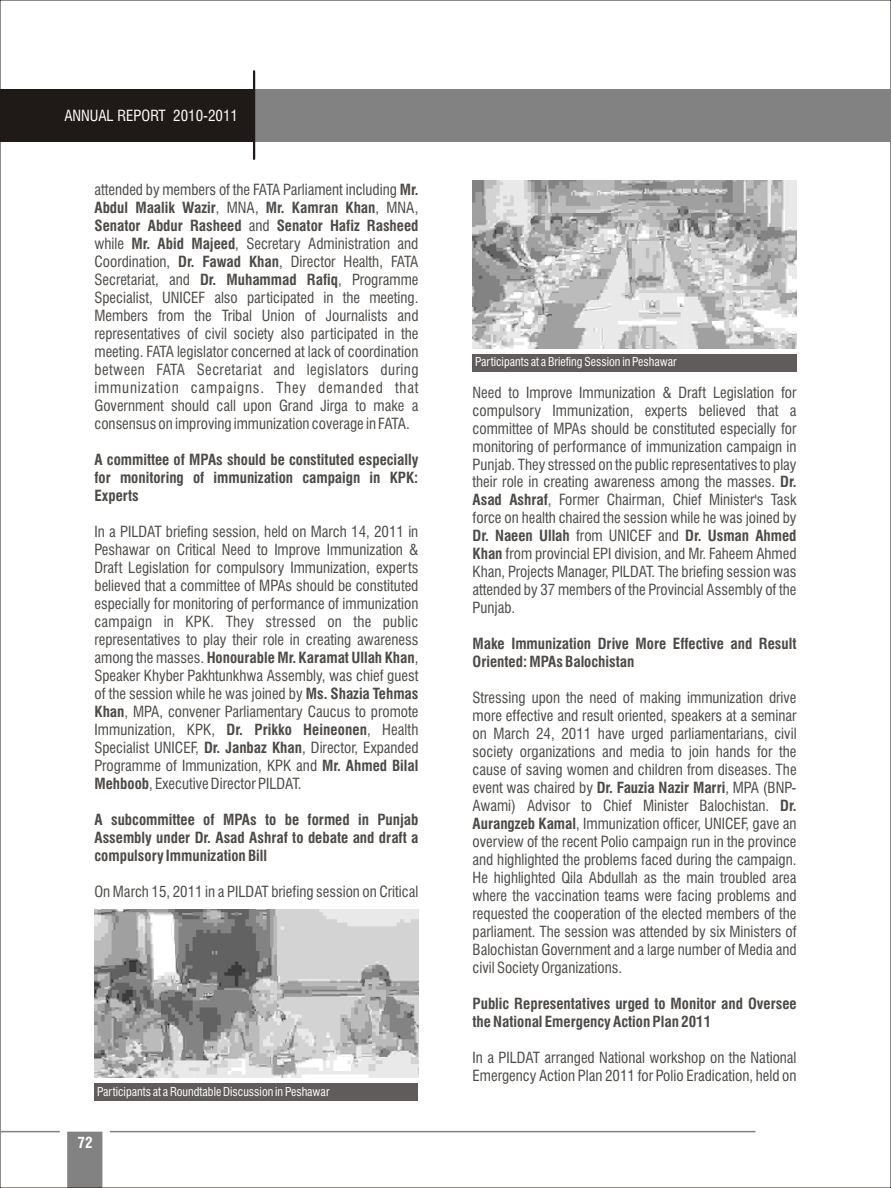
<style>
.page{position:relative;width:891px;height:1188px;background:#fff}
.page>*{position:absolute;margin:0;border:0;box-sizing:border-box;transform-origin:0 0}
.t1{font:15px/18px "Swis 721 Cn BT";color:#4d4a47;text-align:justify}
.t2{font:700 15px/18px "Swis 721 Cn BT";color:#4d4a47;text-align:justify}
.t3{font:15px "Swis 721 Cn BT";color:#fff}
.t4{font:700 15px "Swis 721 Cn BT";color:#fff}
.t5{font:12px "Swis 721 Cn BT";color:#fff}
.s1{font-weight:700}
</style>
<div class="page">
<div style="left:67px;top:1132px;width:35px;height:56px;background:#828282"></div>
<hr style="left:110px;top:1131px;width:645px;height:1px;background:#828282">
<hr style="left:0;top:1131px;width:59px;height:1px;background:#828282">
<div style="left:254px;top:89px;width:637px;height:52px;background:#828282"></div>
<div style="left:0;top:89px;width:254px;height:52px;background:#1f1a17"></div>
<hr style="left:253px;top:71px;width:2px;height:88px;background:#1f1a17">
<div style="left:473px;top:354px;width:324px;height:18px;background:#615c5c"></div>
<img style="left:472px;top:181px;width:324px;height:168px">
<div style="left:94px;top:1083px;width:324px;height:18px;background:#615c5c"></div>
<img style="left:94px;top:909px;width:324px;height:169px">
<p class="t3" style="left:64px;top:110px;width:175px">ANNUAL REPORT 2010-2011</p>
<p class="t1" style="left:94px;top:182px;width:326px">attended by members of the FATA Parliament including <span class="s1">Mr.<br>Abdul Maalik Wazir</span>, MNA, <span class="s1">Mr. Kamran Khan</span>, MNA, <span class="s1">Senator Abdur Rasheed</span> and <span class="s1">Senator Hafiz Rasheed </span>while <span class="s1">Mr. Abid Majeed</span>, Secretary Administration and Coordination, <span class="s1">Dr. Fawad Khan</span>, Director Health, FATA Secretariat, and <span class="s1">Dr. Muhammad Rafiq</span>, Programme Specialist, UNICEF also participated in the meeting.<br>Members from the Tribal Union of Journalists and representatives of civil society also participated in the meeting. FATA legislator concerned at lack of coordination between FATA Secretariat and legislators during immunization campaigns. They demanded that Government should call upon Grand Jirga to make a consensus on improving immunization coverage in FATA.</p>
<p class="t2" style="left:94px;top:452px;width:325px">A committee of MPAs should be constituted especially for monitoring of immunization campaign in KPK:<br>Experts</p>
<p class="t1" style="left:94px;top:524px;width:326px">In a PILDAT briefing session, held on March 14, 2011 in Peshawar on Critical Need to Improve Immunization &amp; Draft Legislation for compulsory Immunization, experts believed that a committee of MPAs should be constituted especially for monitoring of performance of immunization campaign in KPK. They stressed on the public representatives to play their role in creating awareness among the masses. <span class="s1">Honourable Mr. Karamat Ullah Khan</span>, Speaker Khyber Pakhtunkhwa Assembly, was chief guest of the session while he was joined by <span class="s1">Ms. Shazia Tehmas Khan</span>, MPA, convener Parliamentary Caucus to promote Immunization, KPK, <span class="s1">Dr. Prikko Heineonen</span>, Health Specialist UNICEF, <span class="s1">Dr. Janbaz Khan</span>, Director, Expanded Programme of Immunization, KPK and <span class="s1">Mr. Ahmed Bilal Mehboob</span>, Executive Director PILDAT.</p>
<p class="t2" style="left:94px;top:812px;width:326px">A subcommittee of MPAs to be formed in Punjab Assembly under Dr. Asad Ashraf to debate and draft a compulsory Immunization Bill</p>
<p class="t1" style="left:94px;top:884px;width:326px">On March 15, 2011 in a PILDAT briefing session on Critical</p>
<p class="t5" style="left:97px;top:1087px;width:234px">Participants at a Roundtable Discussion in Peshawar</p>
<p class="t4" style="left:78px;top:1137px;width:16px">72</p>
<p class="t5" style="left:475px;top:357px;width:203px">Participants at a Briefing Session in Peshawar</p>
<p class="t1" style="left:473px;top:385px;width:326px">Need to Improve Immunization &amp; Draft Legislation for compulsory Immunization, experts believed that a committee of MPAs should be constituted especially for monitoring of performance of immunization campaign in Punjab. They stressed on the public representatives to play their role in creating awareness among the masses. <span class="s1">Dr.<br>Asad Ashraf</span>, Former Chairman, Chief Minister's Task force on health chaired the session while he was joined by <span class="s1">Dr. Naeen Ullah</span> from UNICEF and <span class="s1">Dr. Usman Ahmed Khan</span> from provincial EPI division, and Mr. Faheem Ahmed Khan, Projects Manager, PILDAT. The briefing session was attended by 37 members of the Provincial Assembly of the Punjab.</p>
<p class="t2" style="left:473px;top:636px;width:326px">Make Immunization Drive More Effective and Result<br>Oriented: MPAs Balochistan</p>
<p class="t1" style="left:473px;top:690px;width:326px">Stressing upon the need of making immunization drive more effective and result oriented, speakers at a seminar on March 24, 2011 have urged parliamentarians, civil society organizations and media to join hands for the cause of saving women and children from diseases. The event was chaired by <span class="s1">Dr. Fauzia Nazir Marri</span>, MPA (BNP-Awami) Advisor to Chief Minister Balochistan. <span class="s1">Dr.<br>Aurangzeb Kamal</span>, Immunization officer, UNICEF, gave an overview of the recent Polio campaign run in the province and highlighted the problems faced during the campaign.<br>He highlighted Qila Abdullah as the main troubled area where the vaccination teams were facing problems and requested the cooperation of the elected members of the parliament. The session was attended by six Ministers of Balochistan Government and a large number of Media and civil Society Organizations.</p>
<p class="t2" style="left:473px;top:996px;width:326px">Public Representatives urged to Monitor and Oversee the National Emergency Action Plan 2011</p>
<p class="t1" style="left:473px;top:1050px;width:326px">In a PILDAT arranged National workshop on the National<br>Emergency Action Plan 2011 for Polio Eradication, held on</p>
</div>
